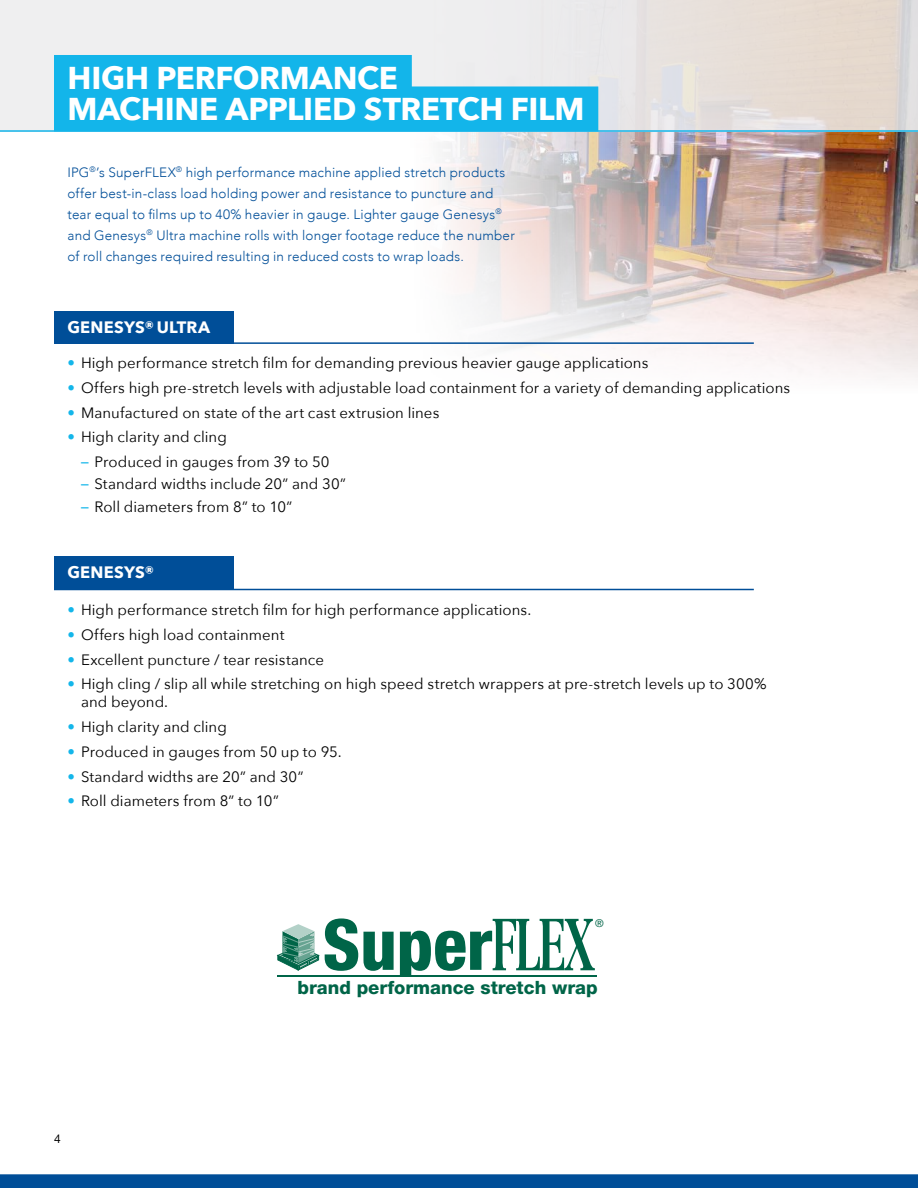
<style>
.page{position:relative;width:918px;height:1188px;background:#fff}
.page>*{position:absolute;margin:0;border:0;box-sizing:border-box;transform-origin:0 0}
.t1{font:700 31.5px/31.5px "Avenir Next";letter-spacing:-.01em;color:#fff}
.t2{font:800 18.3px "Helvetica Neue";color:#006548}
.t3{font:700 16.5px "Avenir Next";letter-spacing:.01em;color:#fff}
.t4{font:15px/18px "Avenir Next";letter-spacing:.005em;color:#000}
.t5{font:300 13.5px/21px "Avenir";letter-spacing:.015em;color:#004e98}
.t6{font:12px "Helvetica Neue";color:#000}
.t7{font:10.8px "Helvetica Neue";color:#006548}
.s1{color:#13b6ea}
.s2{font-family:"Helvetica Neue";color:#13b6ea}
</style>
<div class="page">
<img style="left:439px;top:132px;width:479px;height:246px">
<div style="left:0;top:0;width:918px;height:132px;background:linear-gradient(to right,#f2f5f9,#e4dcd6)"></div>
<hr style="left:0;top:130px;width:918px;height:2px;background:#13b5ea">
<svg style="left:0;top:1174px;width:918px;height:14px"></svg>
<div style="left:54px;top:55px;width:358px;height:45px;background:#13b5ea"></div>
<div style="left:54px;top:86px;width:544px;height:45px;background:#13b5ea"></div>
<div style="left:54px;top:557px;width:179px;height:32px;background:#004e98"></div>
<div style="left:54px;top:312px;width:179px;height:32px;background:#004e98"></div>
<hr style="left:54px;top:342px;width:700px;height:2px;background:#004e98">
<hr style="left:54px;top:589px;width:700px;height:1px;background:#004e98">
<hr style="left:277px;top:975px;width:320px;height:2px;background:#006548">
<svg style="left:277px;top:924px;width:42px;height:46px"></svg>
<svg style="left:325px;top:918px;width:69px;height:53px"></svg>
<svg style="left:400px;top:919px;width:195px;height:56px"></svg>
<h1 class="t1" style="left:68px;top:61px;width:519px">HIGH PERFORMANCE<br>MACHINE APPLIED STRETCH FILM</h1>
<p class="t5" style="left:67px;top:161px;width:449px">IPG<sup>®</sup>’s SuperFLEX<sup>®</sup> high performance machine applied stretch products offer best-in-class load holding power and resistance to puncture and tear equal to films up to 40% heavier in gauge. Lighter gauge Genesys<sup>® </sup>and Genesys<sup>®</sup> Ultra machine rolls with longer footage reduce the number of roll changes required resulting in reduced costs to wrap loads.</p>
<p class="t3" style="left:68px;top:313px;width:144px">GENESYS®ULTRA</p>
<p class="t4" style="left:68px;top:353px;width:582px"><span class="s1">•</span> High performance stretch film for demanding previous heavier gauge applications</p>
<p class="t4" style="left:68px;top:378px;width:724px"><span class="s1">•</span> Offers high pre-stretch levels with adjustable load containment for a variety of demanding applications</p>
<p class="t4" style="left:68px;top:403px;width:373px"><span class="s1">•</span> Manufactured on state of the art cast extrusion lines</p>
<p class="t4" style="left:68px;top:427px;width:161px"><span class="s1">•</span> High clarity and cling</p>
<p class="t4" style="left:81px;top:452px;width:250px"><span class="s2">–</span> Produced in gauges from 39 to 50</p>
<p class="t4" style="left:81px;top:475px;width:266px"><span class="s2">–</span> Standard widths include 20” and 30”</p>
<p class="t4" style="left:81px;top:497px;width:213px"><span class="s2">–</span> Roll diameters from 8” to 10”</p>
<p class="t3" style="left:68px;top:558px;width:88px">GENESYS®</p>
<p class="t4" style="left:68px;top:600px;width:465px"><span class="s1">•</span> High performance stretch film for high performance applications.</p>
<p class="t4" style="left:68px;top:625px;width:218px"><span class="s1">•</span> Offers high load containment</p>
<p class="t4" style="left:68px;top:650px;width:258px"><span class="s1">•</span> Excellent puncture / tear resistance</p>
<p class="t4" style="left:81px;top:674px;width:687px;text-indent:-14px"><span class="s1">•</span> High cling / slip all while stretching on high speed stretch wrappers at pre-stretch levels up to 300% and beyond.</p>
<p class="t4" style="left:68px;top:717px;width:161px"><span class="s1">•</span> High clarity and cling</p>
<p class="t4" style="left:68px;top:742px;width:276px"><span class="s1">•</span> Produced in gauges from 50 up to 95.</p>
<p class="t4" style="left:68px;top:767px;width:237px"><span class="s1">•</span> Standard widths are 20” and 30”</p>
<p class="t4" style="left:68px;top:791px;width:213px"><span class="s1">•</span> Roll diameters from 8” to 10”</p>
<p class="t7" style="left:595px;top:917px;width:10px">®</p>
<p class="t6" style="left:54px;top:1132px;width:8px">4</p>
<p class="t2" style="left:298px;top:976px;width:302px">brand performance stretch wrap</p>
</div>
